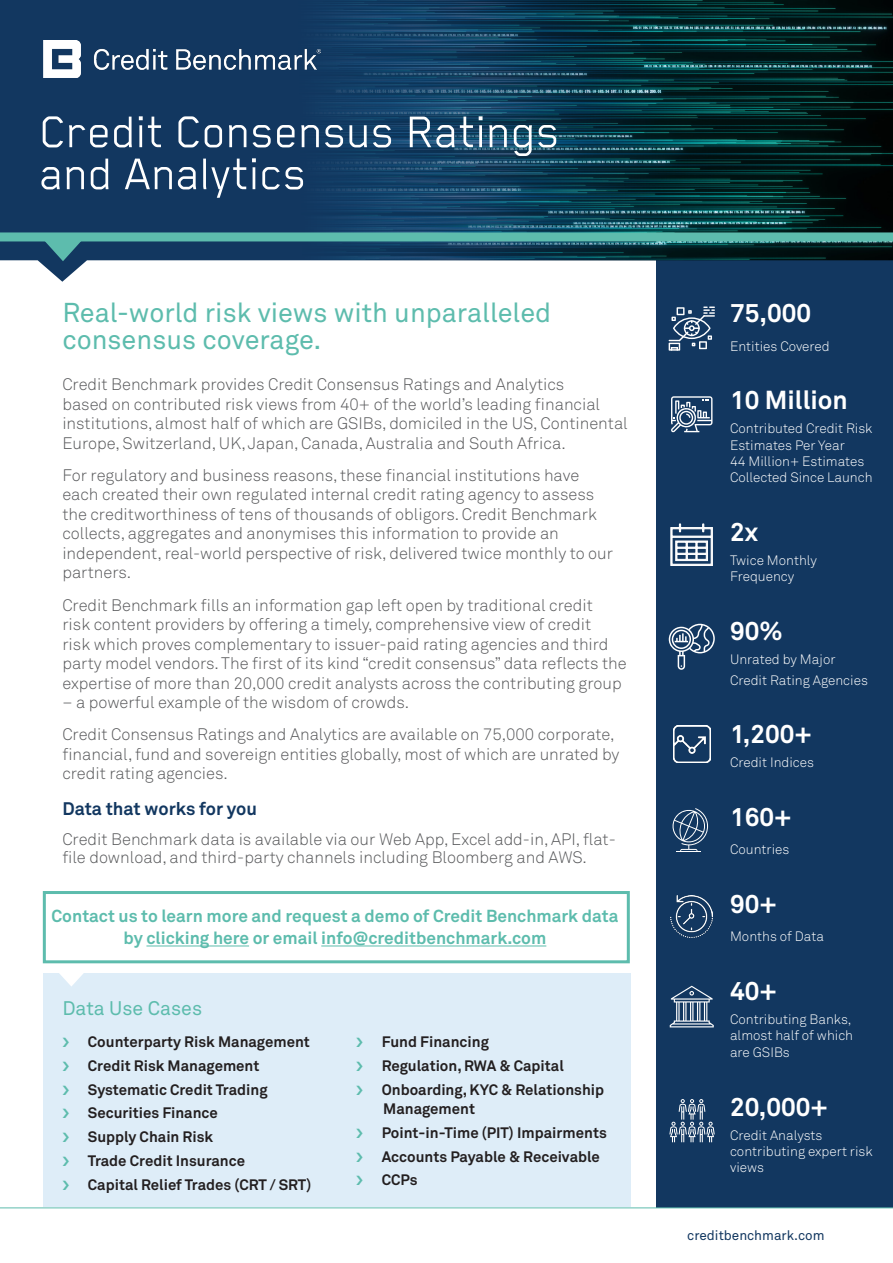
<style>
.page{position:relative;width:893px;height:1263px;background:#fff}
.page>*{position:absolute;margin:0;border:0;box-sizing:border-box;transform-origin:0 0}
.Body_Copy{font:51px/42px "Blender Pro";color:#fff}
.Body_numbers{font:27px/27px "Akkurat Pro";color:#5dbcad}
.Sidebar_Bullets{font:700 25.8px "Akkurat Pro";color:#fff}
.Bullets{font:19.5px "Akkurat Pro";color:#5dbcad}
.Subtitles{font:700 18px "Akkurat Pro";color:#123760}
.Body_Copy-2{font:700 17.25px/22.5px "Akkurat Pro";color:#5dbcad;text-align:center}
.Body_numbers-2{font:16.5px/19.5px "Akkurat Light Pro";color:#57585a}
.Body_Copy-3{font:16.5px/18px "Akkurat Light Pro";color:#57585a}
.t1{font:700 15px/19.5px "Akkurat Pro";color:#231f20}
.Sidebar_Bullets-2{font:13.5px/16.4px "Akkurat Light Pro";color:#fff}
.t2{font:13.5px "Akkurat Pro";color:#123760}
</style>
<div class="page">
<div style="left:43px;top:973px;width:587px;height:234px;background:#deedf8"></div>
<div style="left:657px;top:260px;width:236px;height:947px;background:#123760"></div>
<svg style="left:0;top:0;width:230px;height:282px;background:#25476d"></svg>
<img style="left:230px;top:0;width:663px;height:282px">
<div style="left:0;top:232px;width:893px;height:9px;background:#5dbcad"></div>
<svg style="left:45px;top:241px;width:36px;height:20px"></svg>
<img style="left:44px;top:40px;width:276px;height:38px">
<svg style="left:59px;top:973px;width:25px;height:13px"></svg>
<div style="left:43px;top:891px;width:587px;height:72px;border:3px solid #5dbcad"></div>
<hr style="left:146px;top:945px;width:103px;height:1px;background:#5dbcad">
<hr style="left:321px;top:945px;width:225px;height:1px;background:#5dbcad">
<hr style="left:0;top:1207px;width:893px;height:1px;background:#5dbcad">
<svg style="left:669px;top:306px;width:46px;height:45px"></svg>
<svg style="left:669px;top:624px;width:46px;height:46px"></svg>
<svg style="left:671px;top:396px;width:41px;height:36px"></svg>
<img style="left:671px;top:895px;width:42px;height:42px">
<img style="left:673px;top:725px;width:37px;height:37px">
<svg style="left:670px;top:523px;width:43px;height:43px"></svg>
<svg style="left:669px;top:1099px;width:46px;height:43px"></svg>
<svg style="left:672px;top:808px;width:36px;height:44px"></svg>
<svg style="left:670px;top:986px;width:44px;height:41px"></svg>
<p class="Body_Copy" style="left:40px;top:109px;width:522px">Credit Consensus Ratings and Analytics</p>
<p class="Body_numbers" style="left:62px;top:300px;width:490px">Real-world risk views with unparalleled consensus coverage.</p>
<p class="Body_numbers-2" style="left:62px;top:375px;width:567px">Credit Benchmark provides Credit Consensus Ratings and Analytics<br>based on contributed risk views from 40+ of the world’s leading financial institutions, almost half of which are GSIBs, domiciled in the US, Continental Europe, Switzerland, UK, Japan, Canada, Australia and South Africa.</p>
<p class="Body_numbers-2" style="left:62px;top:466px;width:552px">For regulatory and business reasons, these financial institutions have each created their own regulated internal credit rating agency to assess the creditworthiness of tens of thousands of obligors. Credit Benchmark collects, aggregates and anonymises this information to provide an independent, real-world perspective of risk, delivered twice monthly to our partners.</p>
<p class="Body_numbers-2" style="left:62px;top:595px;width:566px">Credit Benchmark fills an information gap left open by traditional credit<br>risk content providers by offering a timely, comprehensive view of credit<br>risk which proves complementary to issuer-paid rating agencies and third party model vendors. The first of its kind “credit consensus” data reflects the expertise of more than 20,000 credit analysts across the contributing group</p>
<p class="Body_numbers-2" style="left:62px;top:693px;width:348px">– a powerful example of the wisdom of crowds.</p>
<p class="Body_numbers-2" style="left:62px;top:725px;width:559px">Credit Consensus Ratings and Analytics are available on 75,000 corporate, financial, fund and sovereign entities globally, most of which are unrated by credit rating agencies.</p>
<p class="Subtitles" style="left:62px;top:797px;width:196px">Data that works for you</p>
<p class="Body_Copy-3" style="left:62px;top:831px;width:555px">Credit Benchmark data is available via our Web App, Excel add-in, API, flat&shy;file download, and third-party channels including Bloomberg and AWS.</p>
<p class="Body_Copy-2" style="left:51px;top:904px;width:568px">Contact us to learn more and request a demo of Credit Benchmark data by clicking here or email info@creditbenchmark.com</p>
<p class="Bullets" style="left:62px;top:997px;width:141px">Data Use Cases</p>
<p class="t1" style="left:88px;top:1032px;width:224px">Counterparty Risk Management</p>
<p class="t1" style="left:88px;top:1056px;width:173px">Credit Risk Management</p>
<p class="t1" style="left:88px;top:1080px;width:181px">Systematic Credit Trading</p>
<p class="t1" style="left:88px;top:1103px;width:132px">Securities Finance</p>
<p class="t1" style="left:88px;top:1127px;width:127px">Supply Chain Risk</p>
<p class="t1" style="left:88px;top:1151px;width:159px">Trade Credit Insurance</p>
<p class="t1" style="left:88px;top:1175px;width:225px">Capital Relief Trades (CRT / SRT)</p>
<p class="t1" style="left:382px;top:1032px;width:109px">Fund Financing</p>
<p class="t1" style="left:382px;top:1056px;width:184px">Regulation, RWA &amp; Capital</p>
<p class="t1" style="left:382px;top:1080px;width:224px">Onboarding, KYC &amp; Relationship<br>Management</p>
<p class="t1" style="left:382px;top:1123px;width:227px">Point-in-Time (PIT) Impairments</p>
<p class="t1" style="left:382px;top:1147px;width:220px">Accounts Payable &amp; Receivable</p>
<p class="t1" style="left:382px;top:1170px;width:37px">CCPs</p>
<p class="Sidebar_Bullets" style="left:730px;top:297px;width:83px">75,000</p>
<p class="Sidebar_Bullets-2" style="left:730px;top:338px;width:101px">Entities Covered</p>
<p class="Sidebar_Bullets" style="left:730px;top:384px;width:119px">10 Million</p>
<p class="Sidebar_Bullets-2" style="left:730px;top:421px;width:144px">Contributed Credit Risk<br>Estimates Per Year</p>
<p class="Sidebar_Bullets-2" style="left:730px;top:453px;width:144px">44 Million+ Estimates<br>Collected Since Launch</p>
<p class="Sidebar_Bullets" style="left:730px;top:516px;width:30px">2x</p>
<p class="Sidebar_Bullets-2" style="left:730px;top:552px;width:88px">Twice Monthly<br>Frequency</p>
<p class="Sidebar_Bullets" style="left:730px;top:615px;width:54px">90%</p>
<p class="Sidebar_Bullets-2" style="left:730px;top:649px;width:139px;line-height:20.4px">Unrated by Major<br>Credit Rating Agencies</p>
<p class="Sidebar_Bullets" style="left:730px;top:718px;width:83px">1,200+</p>
<p class="Sidebar_Bullets-2" style="left:730px;top:755px;width:85px">Credit Indices</p>
<p class="Sidebar_Bullets" style="left:730px;top:801px;width:63px">160+</p>
<p class="Sidebar_Bullets-2" style="left:730px;top:842px;width:61px">Countries</p>
<p class="Sidebar_Bullets" style="left:730px;top:888px;width:48px">90+</p>
<p class="Sidebar_Bullets-2" style="left:730px;top:928px;width:95px">Months of Data</p>
<p class="Sidebar_Bullets" style="left:730px;top:975px;width:48px">40+</p>
<p class="Sidebar_Bullets-2" style="left:730px;top:1011px;width:124px;text-align:justify">Contributing Banks, almost half of which are GSIBs</p>
<p class="Sidebar_Bullets" style="left:730px;top:1090px;width:100px">20,000+</p>
<p class="Sidebar_Bullets-2" style="left:730px;top:1127px;width:144px">Credit Analysts contributing expert risk views</p>
<p class="t2" style="left:687px;top:1228px;width:139px">creditbenchmark.com</p>
</div>
